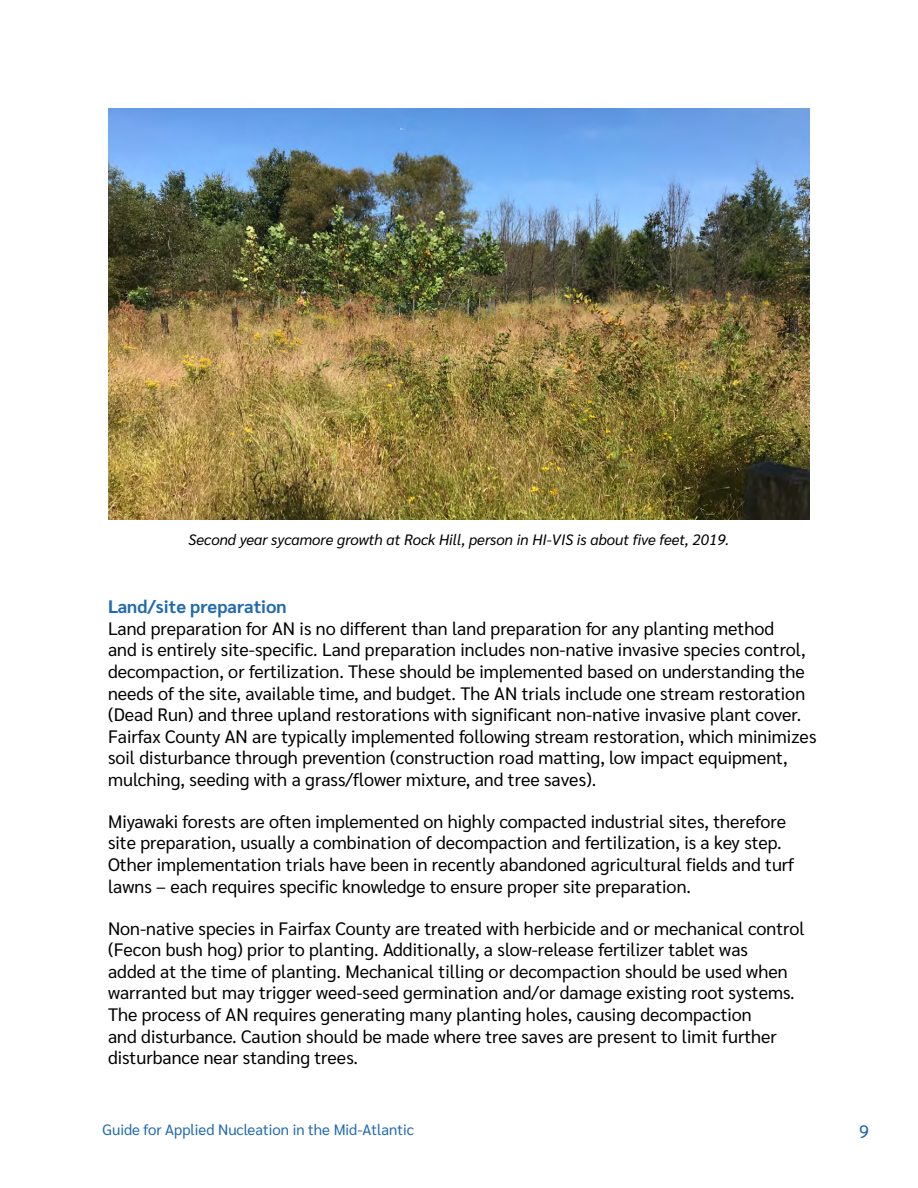
<style>
.page{position:relative;width:918px;height:1188px;background:#fff}
.page>*{position:absolute;margin:0;border:0;box-sizing:border-box;transform-origin:0 0}
.Paragraph_text{font:18px/21.6px "Sarabun";color:#000}
.Paragraph_Heading{font:700 18px "Sarabun";color:#216aae}
.t1{font:18px "Sarabun";color:#216aae}
.t2{font:italic 15px "Sarabun";color:#000}
.t3{font:15px "Sarabun";color:#216aae}
</style>
<div class="page">
<img style="left:108px;top:108px;width:702px;height:411px">
<p class="t2" style="left:189px;top:531px;width:542px">Second year sycamore growth at Rock Hill, person in HI-VIS is about five feet, 2019.</p>
<p class="Paragraph_Heading" style="left:108px;top:596px;width:180px">Land/site preparation</p>
<p class="Paragraph_text" style="left:108px;top:618px;width:710px">Land preparation for AN is no different than land preparation for any planting method<br>and is entirely site-specific. Land preparation includes non-native invasive species control, decompaction, or fertilization. These should be implemented based on understanding the needs of the site, available time, and budget. The AN trials include one stream restoration (Dead Run) and three upland restorations with significant non-native invasive plant cover.<br>Fairfax County AN are typically implemented following stream restoration, which minimizes soil disturbance through prevention (construction road matting, low impact equipment, mulching, seeding with a grass/flower mixture, and tree saves).</p>
<p class="Paragraph_text" style="left:108px;top:811px;width:688px">Miyawaki forests are often implemented on highly compacted industrial sites, therefore site preparation, usually a combination of decompaction and fertilization, is a key step.<br>Other implementation trials have been in recently abandoned agricultural fields and turf lawns – each requires specific knowledge to ensure proper site preparation.</p>
<p class="Paragraph_text" style="left:108px;top:918px;width:698px">Non-native species in Fairfax County are treated with herbicide and or mechanical control (Fecon bush hog) prior to planting. Additionally, a slow-release fertilizer tablet was<br>added at the time of planting. Mechanical tilling or decompaction should be used when warranted but may trigger weed-seed germination and/or damage existing root systems.</p>
<p class="Paragraph_text" style="left:108px;top:1004px;width:670px">The process of AN requires generating many planting holes, causing decompaction and disturbance. Caution should be made where tree saves are present to limit further disturbance near standing trees.</p>
<p class="t3" style="left:103px;top:1121px;width:313px">Guide for Applied Nucleation in the Mid-Atlantic</p>
<p class="t1" style="left:859px;top:1121px;width:11px">9</p>
</div>
